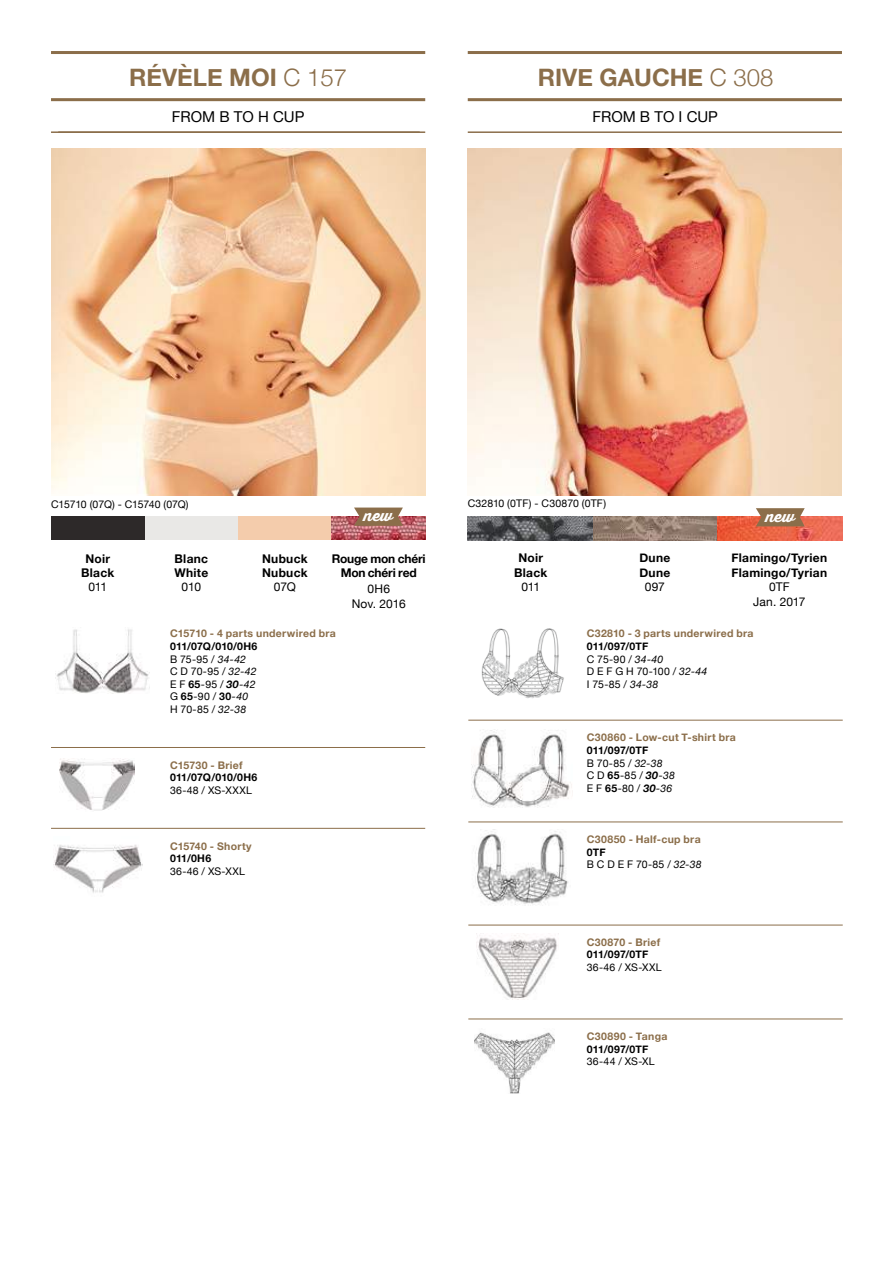
<style>
.page{position:relative;width:893px;height:1263px;background:#fff}
.page>*{position:absolute;margin:0;border:0;box-sizing:border-box;transform-origin:0 0}
.t1{font:700 24px "Helvetica Neue";color:#8b6e4a}
.t2{font:800 15.3px "Thirsty Script";color:#fff}
.t3{font:15px "Helvetica Neue";color:#000}
.t4{font:700 12px/14.4px "Helvetica Neue";letter-spacing:.02em;color:#000}
.t5{font:12px/14.4px "Helvetica Neue";letter-spacing:-.01em;color:#000;text-align:center}
.t6{font:700 12px/14.4px "Helvetica Neue";letter-spacing:-.015em;color:#000;text-align:center}
.t7{font:10.5px/12.6px "Helvetica Neue";letter-spacing:.015em;color:#000}
.t8{font:700 10.5px "Helvetica Neue";letter-spacing:.03em;color:#8b6e4a}
.t9{font:10.5px/12.6px "Helvetica Neue";letter-spacing:-.005em;color:#000}
.t10{font:700 10.5px "Helvetica Neue";letter-spacing:.015em;color:#000}
.t11{font:10.5px "Helvetica Neue";letter-spacing:-.01em;color:#000}
.s1{font-weight:300}
.s2{font-weight:700}
.s3{font-style:italic}
.s4{font-weight:700;font-style:italic}
</style>
<div class="page">
<hr style="left:468px;top:51px;width:374px;height:3px;background:#8b6e4a">
<hr style="left:51px;top:51px;width:374px;height:3px;background:#8b6e4a">
<hr style="left:468px;top:98px;width:374px;height:3px;background:#8b6e4a">
<hr style="left:51px;top:98px;width:374px;height:3px;background:#8b6e4a">
<hr style="left:468px;top:131px;width:374px;height:2px;background:#8b6e4a">
<hr style="left:51px;top:131px;width:374px;height:2px;background:#8b6e4a">
<img style="left:55px;top:629px;width:94px;height:65px">
<img style="left:60px;top:759px;width:75px;height:52px">
<img style="left:53px;top:844px;width:90px;height:49px">
<img style="left:51px;top:149px;width:374px;height:346px">
<hr style="left:51px;top:828px;width:374px;height:1px;background:#8b6e4a">
<hr style="left:51px;top:747px;width:374px;height:1px;background:#8b6e4a">
<img style="left:51px;top:516px;width:374px;height:24px">
<svg style="left:354px;top:507px;width:49px;height:19px"></svg>
<img style="left:468px;top:149px;width:374px;height:346px">
<img style="left:472px;top:730px;width:101px;height:78px">
<img style="left:476px;top:935px;width:82px;height:65px">
<img style="left:474px;top:1032px;width:81px;height:61px">
<hr style="left:468px;top:720px;width:375px;height:1px;background:#8b6e4a">
<hr style="left:468px;top:821px;width:375px;height:1px;background:#8b6e4a">
<hr style="left:468px;top:925px;width:375px;height:1px;background:#8b6e4a">
<hr style="left:468px;top:1018px;width:375px;height:1px;background:#8b6e4a">
<img style="left:468px;top:517px;width:375px;height:23px">
<svg style="left:756px;top:508px;width:49px;height:18px"></svg>
<img style="left:481px;top:628px;width:83px;height:70px">
<img style="left:475px;top:829px;width:93px;height:77px">
<h1 class="t1" style="left:129px;top:63px;width:219px">RÉVÈLE MOI <span class="s1">C 157</span></h1>
<h3 class="t3" style="left:172px;top:108px;width:134px">FROM B TO H CUP</h3>
<h1 class="t1" style="left:538px;top:63px;width:237px">RIVE GAUCHE <span class="s1">C 308</span></h1>
<h3 class="t3" style="left:592px;top:108px;width:127px">FROM B TO I CUP</h3>
<p class="t11" style="left:51px;top:498px;width:139px">C15710 (07Q) - C15740 (07Q)</p>
<p class="t7" style="left:468px;top:497px;width:140px">C32810 (0TF) - C30870 (0TF)</p>
<h2 class="t2" style="left:364px;top:504px;width:31px">new</h2>
<h2 class="t2" style="left:766px;top:504px;width:31px">new</h2>
<p class="t4" style="left:81px;top:551px;width:35px;text-align:center">Noir<br>Black</p>
<p class="t5" style="left:88px;top:580px;width:20px">011</p>
<p class="t4" style="left:174px;top:551px;width:35px">Blanc<br>White</p>
<p class="t5" style="left:182px;top:580px;width:21px">010</p>
<p class="t4" style="left:262px;top:551px;width:47px">Nubuck<br>Nubuck</p>
<p class="t5" style="left:274px;top:580px;width:24px">07Q</p>
<p class="t6" style="left:332px;top:551px;width:95px">Rouge mon chéri<br>Mon chéri red</p>
<p class="t5" style="left:352px;top:582px;width:56px">0H6<br>Nov. 2016</p>
<p class="t4" style="left:514px;top:551px;width:35px;text-align:center">Noir<br>Black</p>
<p class="t5" style="left:521px;top:580px;width:20px">011</p>
<p class="t4" style="left:639px;top:551px;width:32px">Dune<br>Dune</p>
<p class="t5" style="left:645px;top:580px;width:22px">097</p>
<p class="t4" style="left:731px;top:551px;width:97px">Flamingo/Tyrien<br>Flamingo/Tyrian</p>
<p class="t5" style="left:753px;top:580px;width:54px">0TF<br>Jan. 2017</p>
<p class="t8" style="left:170px;top:627px;width:167px">C15710 - 4 parts underwired bra</p>
<p class="t7" style="left:170px;top:640px;width:89px"><span class="s2">011/07Q/010/0H6<br></span>B 75-95 / <span class="s3">34-42<br></span>C D 70-95 / <span class="s3">32-42<br></span>E F <span class="s2">65</span>-95 <span class="s3">/</span> <span class="s4">30</span><span class="s3">-42<br></span>G <span class="s2">65</span>-90 <span class="s3">/</span> <span class="s2">30</span><span class="s3">-40<br></span>H 70-85 <span class="s3">/ 32-38</span></p>
<p class="t8" style="left:170px;top:758px;width:74px">C15730 - Brief</p>
<p class="t10" style="left:170px;top:771px;width:89px">011/07Q/010/0H6</p>
<p class="t7" style="left:170px;top:784px;width:83px">36-48 / XS-XXXL</p>
<p class="t8" style="left:170px;top:839px;width:83px">C15740 - Shorty</p>
<p class="t10" style="left:170px;top:852px;width:43px">011/0H6</p>
<p class="t7" style="left:170px;top:864px;width:76px">36-46 / XS-XXL</p>
<p class="t8" style="left:587px;top:627px;width:168px">C32810 - 3 parts underwired bra</p>
<p class="t9" style="left:587px;top:640px;width:122px"><span class="s2">011/097/0TF<br></span>C 75-90 / <span class="s3">34-40<br></span>D E F G H 70-100 / <span class="s3">32-44<br></span>I 75-85 / <span class="s3">34-38</span></p>
<p class="t8" style="left:587px;top:731px;width:151px">C30860 - Low-cut T-shirt bra</p>
<p class="t7" style="left:587px;top:744px;width:90px"><span class="s2">011/097/0TF<br></span>B 70-85 / <span class="s3">32-38<br></span>C D <span class="s2">65</span>-85 / <span class="s4">30</span><span class="s3">-38<br></span>E F <span class="s2">65</span>-80 / <span class="s4">30</span><span class="s3">-36</span></p>
<p class="t8" style="left:587px;top:833px;width:115px">C30850 - Half-cup bra</p>
<p class="t7" style="left:587px;top:846px;width:116px"><span class="s2">0TF<br></span>B C D E F 70-85 / <span class="s3">32-38</span></p>
<p class="t8" style="left:587px;top:935px;width:75px">C30870 - Brief</p>
<p class="t10" style="left:587px;top:948px;width:63px">011/097/0TF</p>
<p class="t7" style="left:587px;top:960px;width:76px">36-46 / XS-XXL</p>
<p class="t8" style="left:587px;top:1030px;width:82px">C30890 - Tanga</p>
<p class="t10" style="left:587px;top:1042px;width:63px">011/097/0TF</p>
<p class="t7" style="left:587px;top:1055px;width:69px">36-44 / XS-XL</p>
</div>
